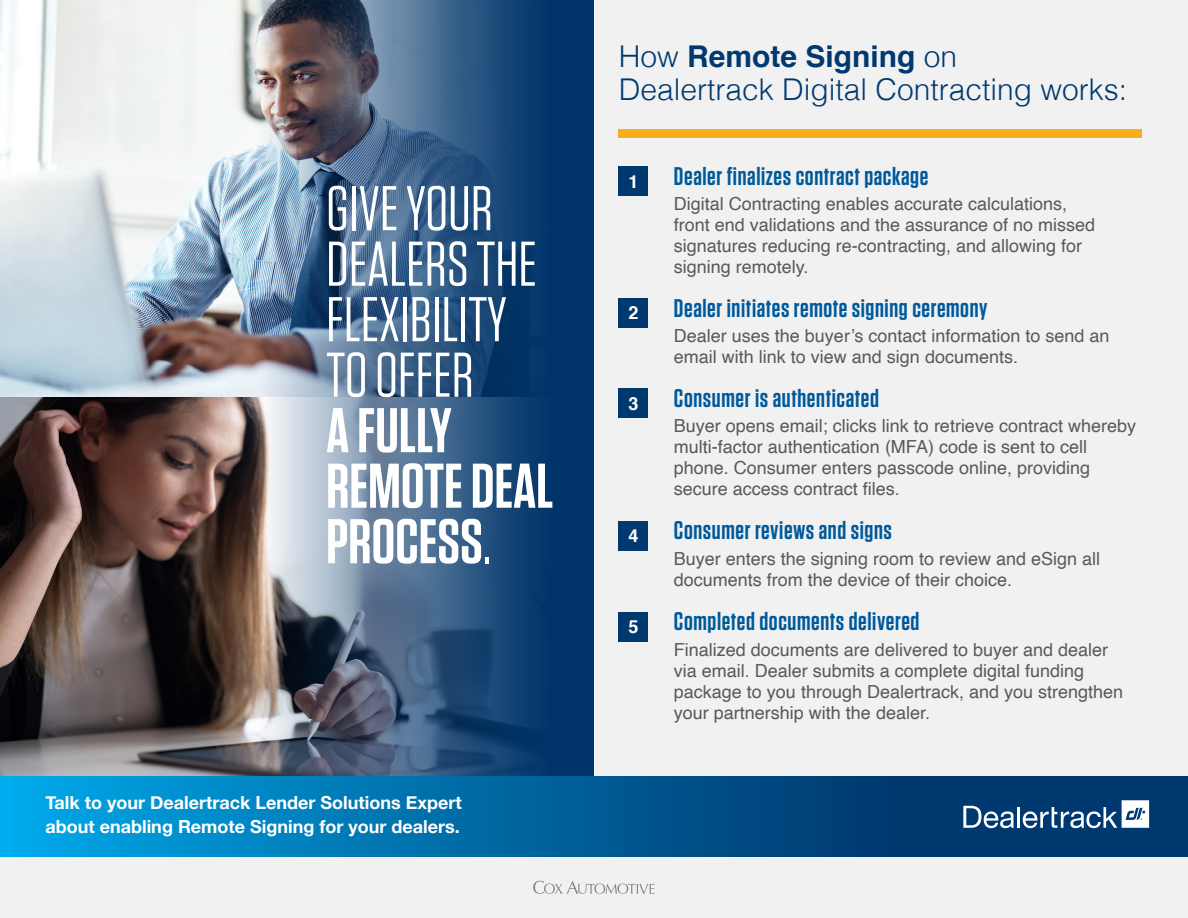
<style>
.page{position:relative;width:1188px;height:918px;background:#fff}
.page>*{position:absolute;margin:0;border:0;box-sizing:border-box;transform-origin:0 0}
.t1{font:63px/55.5px "Tungsten";color:#fff}
.t2{font:600 63px/55.5px "Tungsten";color:#fff}
.t3{font:300 30px/33px "Helvetica";color:#003970}
.t4{font:600 25.5px "Tungsten";letter-spacing:.025em;color:#00599a}
.t5{font:18px/21px "Helvetica";color:#58595b}
.t6{font:700 18px/24px "Helvetica Neue";color:#fff}
.t7{font:700 18px "Helvetica";color:#fff}
.s1{font-weight:400}
.s2{font-weight:700}
</style>
<div class="page">
<div style="left:0;top:856px;width:1188px;height:62px;background:#f1f1f2"></div>
<svg style="left:533px;top:881px;width:122px;height:13px"></svg>
<img style="left:0;top:397px;width:247px;height:380px">
<img style="left:0;top:0;width:247px;height:397px">
<img style="left:247px;top:0;width:347px;height:777px">
<div style="left:594px;top:0;width:594px;height:782px;background:#f1f1f2"></div>
<svg style="left:0;top:777px;width:1188px;height:79px;background:#00649e"></svg>
<div style="left:619px;top:129px;width:523px;height:9px;background:#f7b01b"></div>
<div style="left:619px;top:522px;width:29px;height:29px;background:#003970"></div>
<div style="left:619px;top:167px;width:29px;height:29px;background:#003970"></div>
<div style="left:619px;top:298px;width:29px;height:30px;background:#003970"></div>
<div style="left:619px;top:389px;width:29px;height:29px;background:#003970"></div>
<div style="left:619px;top:612px;width:29px;height:30px;background:#003970"></div>
<hr style="left:1017px;top:807px;width:3px;height:21px;background:#fff">
<svg style="left:963px;top:806px;width:51px;height:22px"></svg>
<svg style="left:1023px;top:800px;width:126px;height:28px"></svg>
<h1 class="t1" style="left:326px;top:182px;width:212px">GIVE YOUR<br>DEALERS THE<br>FLEXIBILITY<br>TO OFFER</h1>
<h1 class="t2" style="left:326px;top:404px;width:229px">A FULLY<br>REMOTE DEAL<br>PROCESS<span class="s1">.</span></h1>
<p class="t6" style="left:45px;top:791px;width:418px">Talk to your Dealertrack Lender Solutions Expert about enabling Remote Signing for your dealers.</p>
<h2 class="t3" style="left:619px;top:38px;width:510px">How <span class="s2">Remote Signing</span> on<br>Dealertrack Digital Contracting works:</h2>
<p class="t7" style="left:628px;top:167px;width:12px">1</p>
<p class="t7" style="left:628px;top:298px;width:12px">2</p>
<p class="t7" style="left:628px;top:389px;width:12px">3</p>
<p class="t7" style="left:628px;top:521px;width:12px">4</p>
<p class="t7" style="left:628px;top:612px;width:12px">5</p>
<h3 class="t4" style="left:674px;top:162px;width:256px">Dealer finalizes contract package</h3>
<p class="t5" style="left:674px;top:194px;width:423px">Digital Contracting enables accurate calculations, front end validations and the assurance of no missed signatures reducing re-contracting, and allowing for signing remotely.</p>
<h3 class="t4" style="left:674px;top:294px;width:315px">Dealer initiates remote signing ceremony</h3>
<p class="t5" style="left:674px;top:326px;width:437px">Dealer uses the buyer’s contact information to send an email with link to view and sign documents.</p>
<h3 class="t4" style="left:674px;top:385px;width:206px">Consumer is authenticated</h3>
<p class="t5" style="left:674px;top:416px;width:464px">Buyer opens email; clicks link to retrieve contract whereby multi-factor authentication (MFA) code is sent to cell phone. Consumer enters passcode online, providing secure access contract files.</p>
<h3 class="t4" style="left:674px;top:517px;width:220px">Consumer reviews and signs</h3>
<p class="t5" style="left:674px;top:549px;width:428px">Buyer enters the signing room to review and eSign all documents from the device of their choice.</p>
<h3 class="t4" style="left:674px;top:608px;width:247px">Completed documents delivered</h3>
<p class="t5" style="left:674px;top:639px;width:451px">Finalized documents are delivered to buyer and dealer via email. Dealer submits a complete digital funding package to you through Dealertrack, and you strengthen your partnership with the dealer.</p>
</div>
